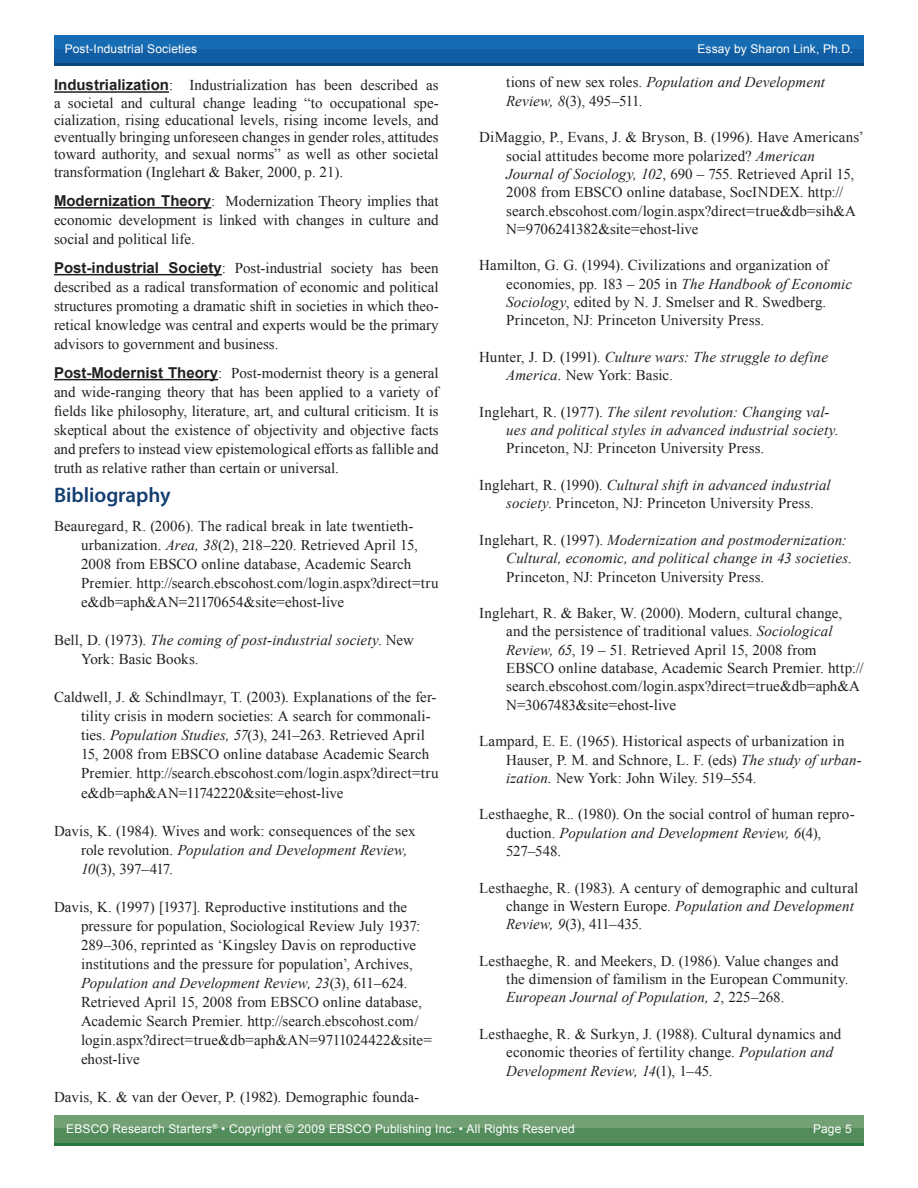
<style>
.page{position:relative;width:918px;height:1188px;background:#fff}
.page>*{position:absolute;margin:0;border:0;box-sizing:border-box;transform-origin:0 0}
.Body_Text{font:600 21px "Myriad Pro";color:#143e71}
.Bibliography_Body_Te{font:15px/18.3px "Times New Roman";letter-spacing:.005em;color:#231f20}
.Body_Text-2{font:15px/19px "Times New Roman";color:#231f20;text-align:justify}
.Bibliography_Body_Te-2{font:italic 15px/18.3px "Times New Roman";letter-spacing:.005em;color:#231f20}
.t1{font:12px "Arial";letter-spacing:.01em;color:#fff}
.s1{font-family:"Arial";font-weight:700}
.s2{font-style:italic}
.s3{font-style:normal}
</style>
<div class="page">
<div style="left:54px;top:36px;width:810px;height:14px;background:#166db3"></div>
<div style="left:54px;top:49px;width:810px;height:14px;background:#115da3"></div>
<hr style="left:54px;top:63px;width:810px;height:3px;background:#0d467a">
<div style="left:54px;top:1115px;width:810px;height:15px;background:#73a175"></div>
<div style="left:54px;top:1129px;width:810px;height:14px;background:#538d5c"></div>
<hr style="left:54px;top:1143px;width:810px;height:3px;background:#277941">
<hr style="left:54px;top:91px;width:115px;height:2px;background:#231f20">
<hr style="left:54px;top:207px;width:157px;height:2px;background:#231f20">
<hr style="left:54px;top:274px;width:168px;height:1px;background:#231f20">
<hr style="left:54px;top:379px;width:164px;height:1px;background:#231f20">
<p class="t1" style="left:65px;top:41px;width:134px">Post-Industrial Societies</p>
<p class="t1" style="left:697px;top:41px;width:157px">Essay by Sharon Link, Ph.D.</p>
<p class="Body_Text-2" style="left:54px;top:76px;width:386px;line-height:17.4px"><span class="s1">Industrialization</span>: Industrialization has been described as a societal and cultural change leading “to occupational spe&shy;cialization, rising educational levels, rising income levels, and eventually bringing unforeseen changes in gender roles, attitudes toward authority, and sexual norms” as well as other societal transformation (Inglehart &amp; Baker, 2000, p. 21).</p>
<p class="Body_Text-2" style="left:54px;top:191px;width:386px"><span class="s1">Modernization Theory</span>: Modernization Theory implies that economic development is linked with changes in culture and social and political life.</p>
<p class="Body_Text-2" style="left:54px;top:258px;width:386px"><span class="s1">Post-industrial Society</span>: Post-industrial society has been described as a radical transformation of economic and political structures promoting a dramatic shift in societies in which theo&shy;retical knowledge was central and experts would be the primary advisors to government and business.</p>
<p class="Body_Text-2" style="left:54px;top:363px;width:386px"><span class="s1">Post-Modernist Theory</span>: Post-modernist theory is a general and wide-ranging theory that has been applied to a variety of fields like philosophy, literature, art, and cultural criticism. It is skeptical about the existence of objectivity and objective facts and prefers to instead view epistemological efforts as fallible and truth as relative rather than certain or universal.</p>
<p class="Body_Text" style="left:54px;top:482px;width:118px">Bibliography</p>
<p class="Bibliography_Body_Te" style="left:81px;top:516px;width:359px;line-height:19px;text-indent:-27px">Beauregard, R. (2006). The radical break in late twentieth&shy;urbanization. <span class="s2">Area, 38</span>(2), 218–220. Retrieved April 15, 2008 from EBSCO online database, Academic Search Premier. http://search.ebscohost.com/login.aspx?direct=tru e&amp;db=aph&amp;AN=21170654&amp;site=ehost-live</p>
<p class="Bibliography_Body_Te" style="left:81px;top:630px;width:335px;line-height:19px;text-indent:-27px">Bell, D. (1973). <span class="s2">The coming of post-industrial society</span>. New<br>York: Basic Books.</p>
<p class="Bibliography_Body_Te" style="left:81px;top:688px;width:359px;line-height:19px;text-indent:-27px">Caldwell, J. &amp; Schindlmayr, T. (2003). Explanations of the fer&shy;tility crisis in modern societies: A search for commonali&shy;ties. <span class="s2">Population Studies, 57</span>(3), 241–263. Retrieved April 15, 2008 from EBSCO online database Academic Search Premier. http://search.ebscohost.com/login.aspx?direct=tru e&amp;db=aph&amp;AN=11742220&amp;site=ehost-live</p>
<p class="Bibliography_Body_Te" style="left:81px;top:821px;width:336px;line-height:19px;text-indent:-27px">Davis, K. (1984). Wives and work: consequences of the sex role revolution. <span class="s2">Population and Development Review,<br>10</span>(3), 397–417.</p>
<p class="Bibliography_Body_Te" style="left:81px;top:897px;width:352px;line-height:19px;text-indent:-27px">Davis, K. (1997) [1937]. Reproductive institutions and the pressure for population, Sociological Review July 1937:<br>289–306, reprinted as ‘Kingsley Davis on reproductive institutions and the pressure for population’, Archives, <span class="s2">Population and Development Review, 23</span>(3), 611–624.<br>Retrieved April 15, 2008 from EBSCO online database, Academic Search Premier. http://search.ebscohost.com/ login.aspx?direct=true&amp;db=aph&amp;AN=9711024422&amp;site= ehost-live</p>
<p class="Bibliography_Body_Te" style="left:54px;top:1088px;width:367px">Davis, K. &amp; van der Oever, P. (1982). Demographic founda-</p>
<p class="Bibliography_Body_Te-2" style="left:506px;top:72px;width:320px;line-height:19px"><span class="s3">tions of new sex roles.</span> Population and Development<br>Review, 8<span class="s3">(3), 495–511.</span></p>
<p class="Bibliography_Body_Te" style="left:506px;top:128px;width:359px;text-indent:-27px">DiMaggio, P., Evans, J. &amp; Bryson, B. (1996). Have Americans’ social attitudes become more polarized? <span class="s2">American Journal of Sociology, 102</span>, 690 – 755. Retrieved April 15, 2008 from EBSCO online database, SocINDEX. http:// search.ebscohost.com/login.aspx?direct=true&amp;db=sih&amp;A N=9706241382&amp;site=ehost-live</p>
<p class="Bibliography_Body_Te" style="left:506px;top:256px;width:347px;text-indent:-27px">Hamilton, G. G. (1994). Civilizations and organization of economies, pp. 183 – 205 in <span class="s2">The Handbook of Economic Sociology</span>, edited by N. J. Smelser and R. Swedberg.<br>Princeton, NJ: Princeton University Press.</p>
<p class="Bibliography_Body_Te-2" style="left:506px;top:347px;width:323px;text-indent:-27px"><span class="s3">Hunter, J. D. (1991).</span> Culture wars: The struggle to define<br>America. <span class="s3">New York: Basic.</span></p>
<p class="Bibliography_Body_Te-2" style="left:506px;top:402px;width:334px;text-indent:-27px"><span class="s3">Inglehart, R. (1977).</span> The silent revolution: Changing val&shy;ues and political styles in advanced industrial society.<br><span class="s3">Princeton, NJ: Princeton University Press.</span></p>
<p class="Bibliography_Body_Te" style="left:506px;top:476px;width:326px;text-indent:-27px">Inglehart, R. (1990). <span class="s2">Cultural shift in advanced industrial society</span>. Princeton, NJ: Princeton University Press.</p>
<p class="Bibliography_Body_Te-2" style="left:506px;top:530px;width:347px;text-indent:-27px"><span class="s3">Inglehart, R. (1997).</span> Modernization and postmodernization:<br>Cultural, economic, and political change in 43 societies<span class="s3">.<br>Princeton, NJ: Princeton University Press.</span></p>
<p class="Bibliography_Body_Te" style="left:506px;top:604px;width:359px;text-indent:-27px">Inglehart, R. &amp; Baker, W. (2000). Modern, cultural change, and the persistence of traditional values. <span class="s2">Sociological Review, 65</span>, 19 – 51. Retrieved April 15, 2008 from EBSCO online database, Academic Search Premier. http:// search.ebscohost.com/login.aspx?direct=true&amp;db=aph&amp;A N=3067483&amp;site=ehost-live</p>
<p class="Bibliography_Body_Te" style="left:506px;top:732px;width:357px;text-indent:-27px">Lampard, E. E. (1965). Historical aspects of urbanization in<br>Hauser, P. M. and Schnore, L. F. (eds) <span class="s2">The study of urban&shy;ization.</span> New York: John Wiley. 519–554.</p>
<p class="Bibliography_Body_Te" style="left:506px;top:805px;width:350px;text-indent:-27px">Lesthaeghe, R.. (1980). On the social control of human repro&shy;duction. <span class="s2">Population and Development Review, 6</span>(4),<br>527–548.</p>
<p class="Bibliography_Body_Te" style="left:506px;top:878px;width:354px;text-indent:-27px">Lesthaeghe, R. (1983). A century of demographic and cultural change in Western Europe. <span class="s2">Population and Development<br>Review, 9</span>(3), 411–435.</p>
<p class="Bibliography_Body_Te" style="left:506px;top:951px;width:344px;text-indent:-27px">Lesthaeghe, R. and Meekers, D. (1986). Value changes and the dimension of familism in the European Community.<br><span class="s2">European Journal of Population, 2</span>, 225–268.</p>
<p class="Bibliography_Body_Te" style="left:506px;top:1025px;width:337px;text-indent:-27px">Lesthaeghe, R. &amp; Surkyn, J. (1988). Cultural dynamics and economic theories of fertility change. <span class="s2">Population and<br>Development Review, 14</span>(1), 1–45.</p>
<p class="t1" style="left:66px;top:1121px;width:510px">EBSCO Research Starters<sup>®</sup> • Copyright © 2009 EBSCO Publishing Inc. • All Rights Reserved</p>
<p class="t1" style="left:813px;top:1121px;width:40px">Page 5</p>
</div>
